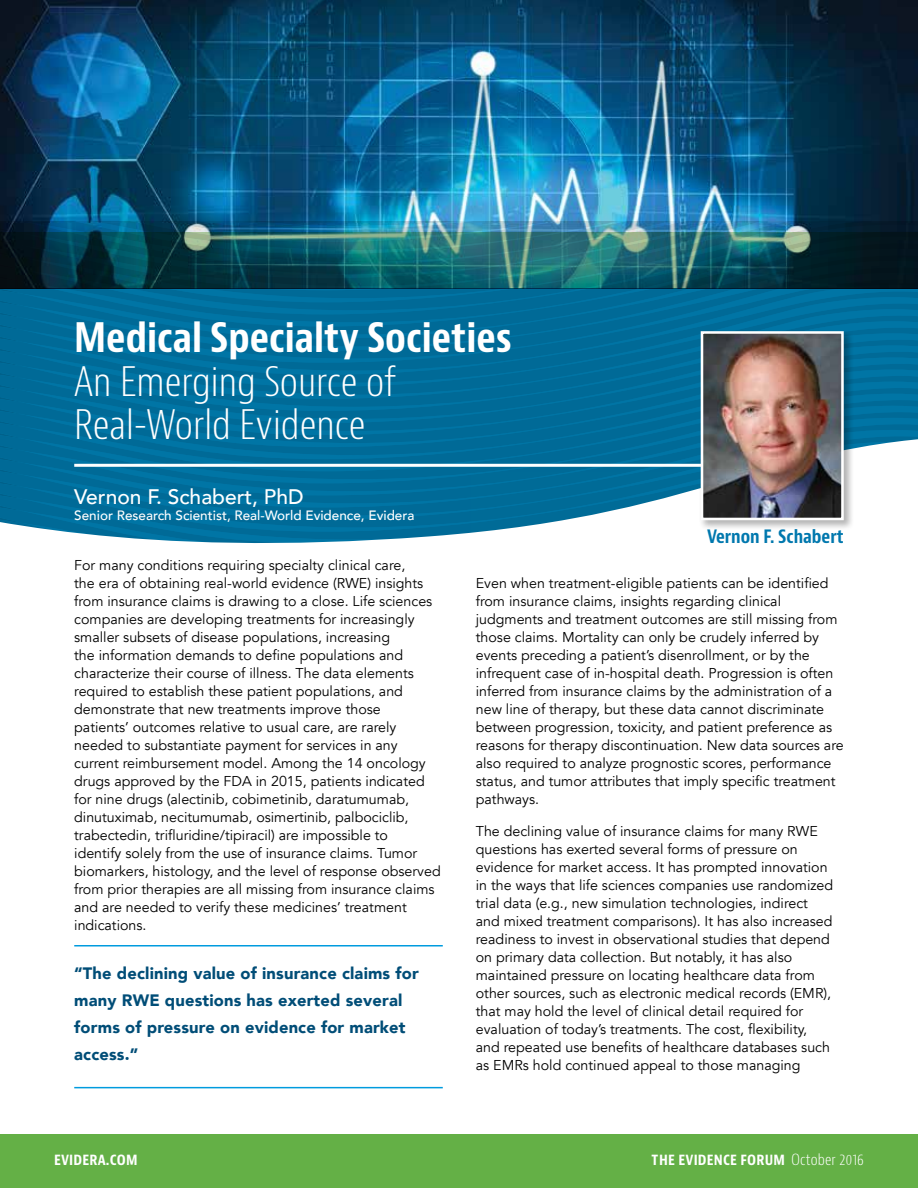
<style>
.page{position:relative;width:918px;height:1188px;background:#fff}
.page>*{position:absolute;margin:0;border:0;box-sizing:border-box;transform-origin:0 0}
.t1{font:300 condensed 39.6px/43.5px "Bernino Sans";color:#fff}
.t2{font:700 condensed 39.6px "Bernino Sans";color:#fff}
.t3{font:500 21px "Avenir";color:#fff}
.t4{font:700 condensed 18px "Bernino Sans";color:#0078ae}
.t5{font:900 16.5px/27px "Avenir";letter-spacing:.01em;color:#004d77}
.t6{font:700 condensed 15px "Bernino Sans";letter-spacing:.01em;color:#fff}
.t7{font:14.25px/18px "Avenir";color:#000}
.t8{font:500 13.5px "Avenir";color:#fff}
.s1{font-weight:300}
</style>
<div class="page">
<div style="left:0;top:1134px;width:918px;height:54px;background:#64b046"></div>
<img style="left:0;top:0;width:918px;height:221px">
<img style="left:0;top:221px;width:918px;height:68px">
<div style="left:0;top:289px;width:918px;height:262px;background:linear-gradient(to right,#006d9a,#006f9d)"></div>
<svg style="left:0;top:433px;width:918px;height:118px;fill:#006f9d"></svg>
<hr style="left:74px;top:464px;width:656px;height:3px;background:#fff">
<hr style="left:74px;top:945px;width:369px;height:1px;background:#009bde">
<hr style="left:74px;top:1087px;width:369px;height:1px;background:#009bde">
<div style="left:699px;top:330px;width:155px;height:201px;background:#000;opacity:.3"></div>
<img style="left:705px;top:335px;width:135px;height:181px">
<div style="left:701px;top:331px;width:143px;height:189px;border:3px solid #fff"></div>
<h1 class="t2" style="left:74px;top:313px;width:439px">Medical Specialty Societies</h1>
<h1 class="t1" style="left:74px;top:361px;width:324px">An Emerging Source of<br>Real-World Evidence</h1>
<h2 class="t3" style="left:74px;top:478px;width:231px">Vernon F. Schabert, PhD</h2>
<p class="t8" style="left:74px;top:503px;width:342px">Senior Research Scientist, Real-World Evidence, Evidera</p>
<p class="t7" style="left:74px;top:556px;width:368px">For many conditions requiring specialty clinical care,<br>the era of obtaining real-world evidence (RWE) insights from insurance claims is drawing to a close. Life sciences companies are developing treatments for increasingly smaller subsets of disease populations, increasing<br>the information demands to define populations and characterize their course of illness. The data elements required to establish these patient populations, and demonstrate that new treatments improve those<br>patients’ outcomes relative to usual care, are rarely needed to substantiate payment for services in any current reimbursement model. Among the 14 oncology drugs approved by the FDA in 2015, patients indicated for nine drugs (alectinib, cobimetinib, daratumumab, dinutuximab, necitumumab, osimertinib, palbociclib, trabectedin, trifluridine/tipiracil) are impossible to<br>identify solely from the use of insurance claims. Tumor biomarkers, histology, and the level of response observed from prior therapies are all missing from insurance claims and are needed to verify these medicines’ treatment indications.</p>
<p class="t5" style="left:74px;top:959px;width:346px">“The declining value of insurance claims for many RWE questions has exerted several forms of pressure on evidence for market access.”</p>
<p class="t4" style="left:707px;top:525px;width:138px">Vernon F. Schabert</p>
<p class="t7" style="left:476px;top:575px;width:369px">Even when treatment-eligible patients can be identified from insurance claims, insights regarding clinical judgments and treatment outcomes are still missing from those claims. Mortality can only be crudely inferred by events preceding a patient’s disenrollment, or by the infrequent case of in-hospital death. Progression is often inferred from insurance claims by the administration of a new line of therapy, but these data cannot discriminate between progression, toxicity, and patient preference as reasons for therapy discontinuation. New data sources are also required to analyze prognostic scores, performance status, and tumor attributes that imply specific treatment pathways.</p>
<p class="t7" style="left:476px;top:822px;width:359px">The declining value of insurance claims for many RWE questions has exerted several forms of pressure on evidence for market access. It has prompted innovation in the ways that life sciences companies use randomized trial data (e.g., new simulation technologies, indirect and mixed treatment comparisons). It has also increased readiness to invest in observational studies that depend on primary data collection. But notably, it has also maintained pressure on locating healthcare data from other sources, such as electronic medical records (EMR), that may hold the level of clinical detail required for evaluation of today’s treatments. The cost, flexibility, and repeated use benefits of healthcare databases such as EMRs hold continued appeal to those managing</p>
<p class="t6" style="left:54px;top:1150px;width:85px">EVIDERA.COM</p>
<p class="t6" style="left:652px;top:1150px;width:214px">THE EVIDENCE FORUM <span class="s1">October 2016</span></p>
</div>
